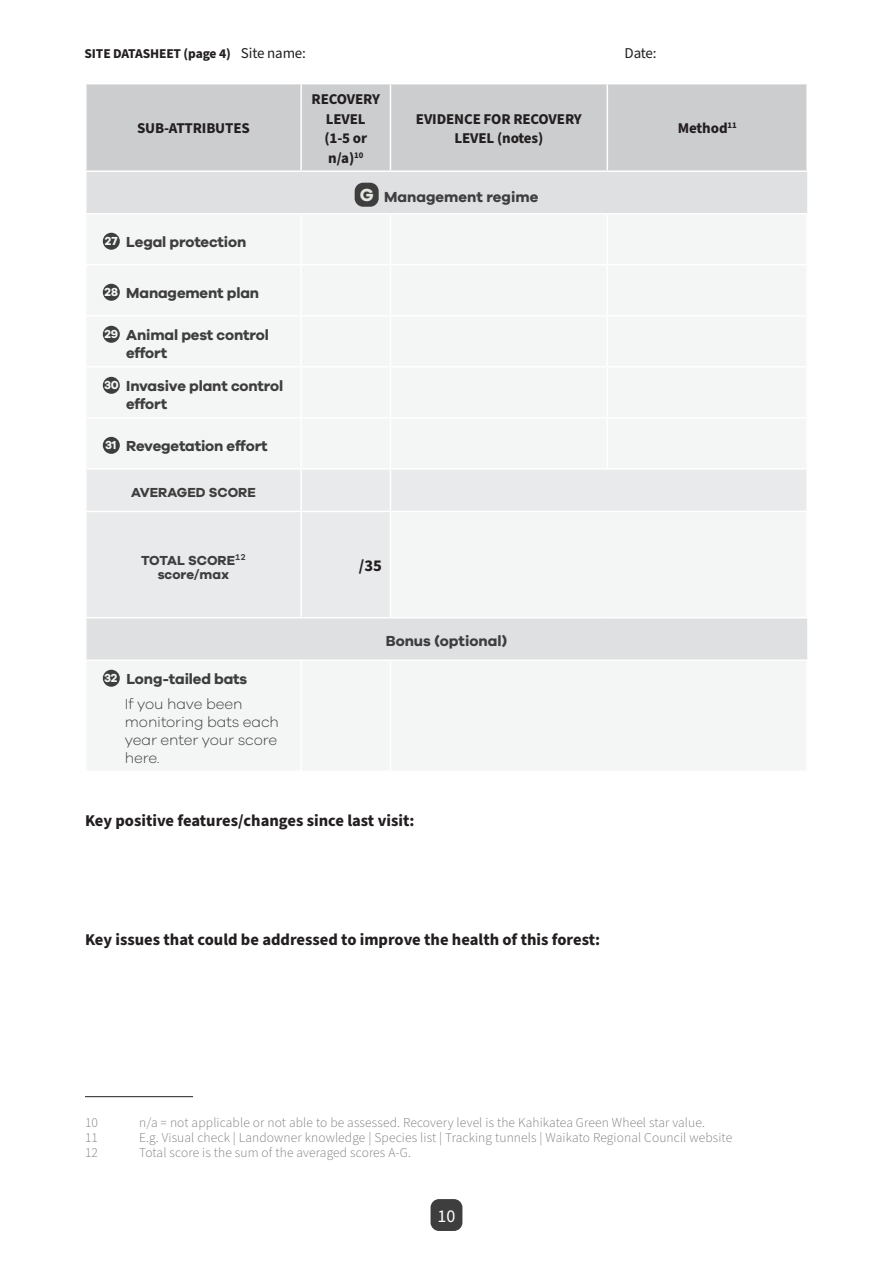
<style>
.page{position:relative;width:893px;height:1263px;background:#fff}
.page>*{position:absolute;margin:0;border:0;box-sizing:border-box;transform-origin:0 0}
.t1{font:18px "Source Sans Pro";color:#fff}
.t2{font:700 16.5px "Source Sans Pro";color:#231f20}
.t3{font:700 15px/18px "Galano Grotesque";letter-spacing:-.01em;color:#3e3e3f}
.t4{font:700 15px/19.5px "Source Sans Pro";letter-spacing:-.01em;color:#231f20;text-align:center}
.t5{font:300 15px/18px "Galano Grotesque";letter-spacing:-.01em;color:#3e3e3f}
.t6{font:15px "Source Sans Pro";color:#231f20}
.t7{font:300 13.5px "Source Sans Pro";letter-spacing:.01em;color:#7a7c7f}
.t8{font:700 13.5px/14.5px "Galano Grotesque";color:#3e3e3f;text-align:center}
.t9{font:700 13.5px "Source Sans Pro";letter-spacing:-.01em;color:#231f20}
.s1{font-weight:400;font-size:15px}
.s2{font-size:12px;color:#f4f5f5}
.s3{font-size:18px;color:#e5e8df}
.s4{font-weight:300}
</style>
<div class="page">
<div style="left:431px;top:1199px;width:31px;height:32px;background:#3e3e3f;border-radius:9px"></div>
<div style="left:87px;top:84px;width:719px;height:86px;background:#cccdcf"></div>
<div style="left:87px;top:172px;width:720px;height:41px;background:#dfe0e2"></div>
<svg style="left:87px;top:215px;width:720px;height:555px;fill:#f4f5f5"></svg>
<svg style="left:87px;top:470px;width:719px;height:147px;fill:#e9eaeb"></svg>
<hr style="left:85px;top:264px;width:216px;height:1px;background:#fff">
<hr style="left:85px;top:315px;width:216px;height:1px;background:#fff">
<hr style="left:85px;top:366px;width:216px;height:2px;background:#fff">
<hr style="left:85px;top:417px;width:216px;height:2px;background:#fff">
<hr style="left:390px;top:264px;width:217px;height:1px;background:#fff">
<hr style="left:390px;top:315px;width:217px;height:1px;background:#fff">
<hr style="left:390px;top:366px;width:217px;height:2px;background:#fff">
<hr style="left:390px;top:417px;width:217px;height:2px;background:#fff">
<hr style="left:300px;top:214px;width:2px;height:50px;background:#fff">
<hr style="left:390px;top:214px;width:1px;height:50px;background:#fff">
<hr style="left:301px;top:264px;width:89px;height:1px;background:#fff">
<hr style="left:300px;top:265px;width:2px;height:50px;background:#fff">
<hr style="left:390px;top:265px;width:1px;height:50px;background:#fff">
<hr style="left:301px;top:315px;width:89px;height:1px;background:#fff">
<hr style="left:300px;top:316px;width:2px;height:50px;background:#fff">
<hr style="left:390px;top:316px;width:1px;height:50px;background:#fff">
<hr style="left:301px;top:366px;width:89px;height:2px;background:#fff">
<hr style="left:300px;top:368px;width:2px;height:49px;background:#fff">
<hr style="left:390px;top:368px;width:1px;height:49px;background:#fff">
<hr style="left:301px;top:417px;width:89px;height:2px;background:#fff">
<hr style="left:300px;top:419px;width:2px;height:49px;background:#fff">
<hr style="left:390px;top:419px;width:1px;height:49px;background:#fff">
<hr style="left:607px;top:214px;width:1px;height:50px;background:#fff">
<hr style="left:806px;top:214px;width:2px;height:50px;background:#fff">
<hr style="left:607px;top:264px;width:201px;height:1px;background:#fff">
<hr style="left:607px;top:265px;width:1px;height:50px;background:#fff">
<hr style="left:806px;top:265px;width:2px;height:50px;background:#fff">
<hr style="left:607px;top:315px;width:201px;height:1px;background:#fff">
<hr style="left:607px;top:316px;width:1px;height:50px;background:#fff">
<hr style="left:806px;top:316px;width:2px;height:50px;background:#fff">
<hr style="left:607px;top:366px;width:201px;height:2px;background:#fff">
<hr style="left:607px;top:368px;width:1px;height:49px;background:#fff">
<hr style="left:806px;top:368px;width:2px;height:49px;background:#fff">
<hr style="left:607px;top:417px;width:201px;height:2px;background:#fff">
<hr style="left:607px;top:419px;width:1px;height:49px;background:#fff">
<hr style="left:806px;top:419px;width:2px;height:49px;background:#fff">
<hr style="left:806px;top:512px;width:2px;height:105px;background:#fff">
<hr style="left:806px;top:661px;width:2px;height:109px;background:#fff">
<hr style="left:390px;top:661px;width:1px;height:109px;background:#fff">
<hr style="left:300px;top:661px;width:2px;height:109px;background:#fff">
<hr style="left:390px;top:617px;width:217px;height:1px;background:#fff">
<hr style="left:607px;top:617px;width:201px;height:1px;background:#fff">
<hr style="left:85px;top:659px;width:216px;height:2px;background:#fff">
<hr style="left:301px;top:659px;width:89px;height:2px;background:#fff">
<hr style="left:390px;top:659px;width:217px;height:2px;background:#fff">
<hr style="left:607px;top:659px;width:201px;height:2px;background:#fff">
<hr style="left:85px;top:468px;width:216px;height:2px;background:#fff">
<hr style="left:85px;top:511px;width:216px;height:1px;background:#fff">
<hr style="left:85px;top:617px;width:216px;height:1px;background:#fff">
<hr style="left:300px;top:512px;width:2px;height:105px;background:#fff">
<hr style="left:390px;top:512px;width:1px;height:105px;background:#fff">
<hr style="left:301px;top:617px;width:89px;height:1px;background:#fff">
<hr style="left:301px;top:468px;width:89px;height:2px;background:#fff">
<hr style="left:300px;top:470px;width:2px;height:41px;background:#fff">
<hr style="left:301px;top:511px;width:89px;height:1px;background:#fff">
<hr style="left:390px;top:468px;width:217px;height:2px;background:#fff">
<hr style="left:390px;top:470px;width:1px;height:41px;background:#fff">
<hr style="left:607px;top:468px;width:201px;height:2px;background:#fff">
<hr style="left:806px;top:470px;width:2px;height:41px;background:#fff">
<hr style="left:390px;top:511px;width:217px;height:1px;background:#fff">
<hr style="left:607px;top:511px;width:201px;height:1px;background:#fff">
<hr style="left:300px;top:84px;width:2px;height:86px;background:#fff">
<hr style="left:390px;top:84px;width:1px;height:86px;background:#fff">
<hr style="left:607px;top:84px;width:1px;height:86px;background:#fff">
<div style="left:355px;top:183px;width:24px;height:24px;background:#3e3e3f;border-radius:9px"></div>
<div style="left:103px;top:233px;width:17px;height:17px;background:#3e3e3f;border-radius:50%"></div>
<div style="left:103px;top:284px;width:17px;height:17px;background:#3e3e3f;border-radius:50%"></div>
<div style="left:103px;top:326px;width:17px;height:17px;background:#3e3e3f;border-radius:50%"></div>
<div style="left:103px;top:377px;width:17px;height:17px;background:#3e3e3f;border-radius:50%"></div>
<div style="left:103px;top:437px;width:17px;height:17px;background:#3e3e3f;border-radius:50%"></div>
<div style="left:103px;top:670px;width:17px;height:17px;background:#3e3e3f;border-radius:50%"></div>
<hr style="left:85px;top:1096px;width:108px;height:1px;background:#231f20">
<p class="t9" style="left:85px;top:45px;width:223px">SITE DATASHEET (page 4) <span class="s1">Site name:</span></p>
<p class="t6" style="left:625px;top:43px;width:34px">Date:</p>
<p class="t4" style="left:137px;top:119px;width:114px">SUB-ATTRIBUTES</p>
<p class="t3" style="left:105px;top:232px;width:143px"><span class="s2">27</span> Legal protection</p>
<p class="t3" style="left:105px;top:283px;width:156px"><span class="s2">28</span> Management plan</p>
<p class="t3" style="left:126px;top:325px;width:144px;text-indent:-22px"><span class="s2">29</span> Animal pest control effort</p>
<p class="t3" style="left:126px;top:376px;width:159px;text-indent:-22px"><span class="s2">30</span> Invasive plant control effort</p>
<p class="t3" style="left:105px;top:436px;width:164px"><span class="s2">31</span> Revegetation effort</p>
<p class="t8" style="left:131px;top:485px;width:126px">AVERAGED SCORE</p>
<p class="t4" style="left:312px;top:90px;width:70px">RECOVERY<br>LEVEL (1-5 or n/a)<sup>10</sup></p>
<p class="t4" style="left:416px;top:109px;width:167px">EVIDENCE FOR RECOVERY<br>LEVEL (notes)</p>
<p class="t4" style="left:678px;top:119px;width:60px">Method<sup>11</sup></p>
<p class="t3" style="left:360px;top:188px;width:180px"><span class="s3">G</span> Management regime</p>
<p class="t8" style="left:141px;top:552px;width:106px">TOTAL SCORE<sup>12 </sup>score/max</p>
<p class="t2" style="left:359px;top:554px;width:25px">/35</p>
<p class="t3" style="left:125px;top:666px;width:124px;line-height:24.9px;text-indent:-21px"><span class="s2">32</span> Long-tailed bats<br><span class="s4">If you have been</span></p>
<p class="t5" style="left:125px;top:712px;width:156px">monitoring bats each year enter your score here.</p>
<p class="t3" style="left:386px;top:632px;width:123px">Bonus (optional)</p>
<p class="t2" style="left:85px;top:809px;width:331px">Key positive features/changes since last visit:</p>
<p class="t2" style="left:85px;top:928px;width:517px">Key issues that could be addressed to improve the health of this forest:</p>
<p class="t7" style="left:85px;top:1113px;width:15px">10</p>
<p class="t7" style="left:139px;top:1113px;width:567px">n/a = not applicable or not able to be assessed. Recovery level is the Kahikatea Green Wheel star value.</p>
<p class="t7" style="left:85px;top:1128px;width:15px">11</p>
<p class="t7" style="left:139px;top:1128px;width:595px">E.g. Visual check | Landowner knowledge | Species list | Tracking tunnels | Waikato Regional Council website</p>
<p class="t7" style="left:85px;top:1143px;width:15px">12</p>
<p class="t7" style="left:139px;top:1143px;width:273px">Total score is the sum of the averaged scores A-G.</p>
<h1 class="t1" style="left:438px;top:1204px;width:19px">10</h1>
</div>
